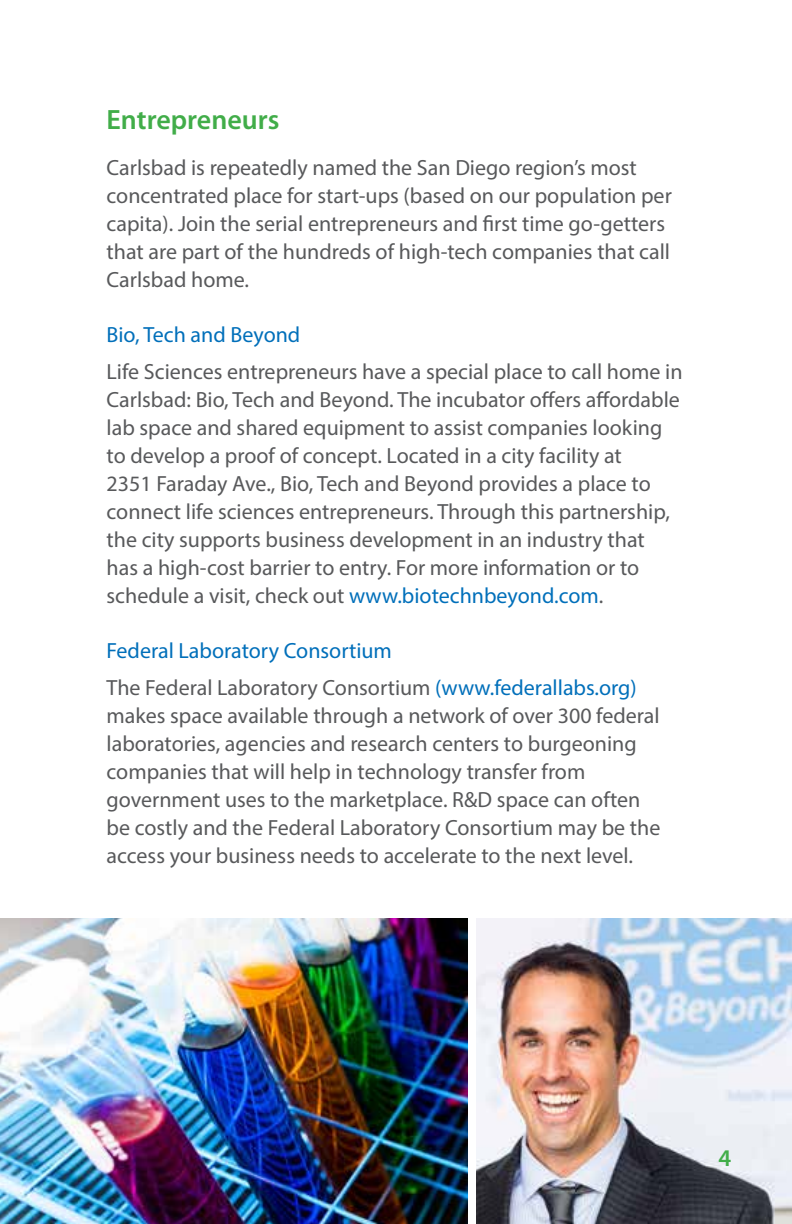
<style>
.page{position:relative;width:792px;height:1224px;background:#fff}
.page>*{position:absolute;margin:0;border:0;box-sizing:border-box;transform-origin:0 0}
.t1{font:600 28px "Myriad Pro";color:#41ad49}
.t2{font:600 24px "Myriad Pro";color:#41ad49}
.t3{font:22px/28px "Myriad Pro";color:#58595b}
.t4{font:22px/37px "Myriad Pro";color:#006fba}
.s1{color:#006fba}
.s2{color:#58595b}
</style>
<div class="page">
<img style="left:0;top:919px;width:468px;height:305px">
<img style="left:477px;top:919px;width:315px;height:305px">
<p class="t1" style="left:107px;top:102px;width:174px">Entrepreneurs</p>
<p class="t3" style="left:107px;top:153px;width:567px">Carlsbad is repeatedly named the San Diego region’s most concentrated place for start-ups (based on our population per capita). Join the serial entrepreneurs and first time go-getters that are part of the hundreds of high-tech companies that call Carlsbad home.</p>
<p class="t4" style="left:107px;top:316px;width:195px">Bio, Tech and Beyond</p>
<p class="t3" style="left:107px;top:357px;width:578px">Life Sciences entrepreneurs have a special place to call home in Carlsbad: Bio, Tech and Beyond. The incubator offers affordable lab space and shared equipment to assist companies looking to develop a proof of concept. Located in a city facility at<br>2351 Faraday Ave., Bio, Tech and Beyond provides a place to connect life sciences entrepreneurs. Through this partnership, the city supports business development in an industry that<br>has a high-cost barrier to entry. For more information or to schedule a visit, check out <span class="s1">www.biotechnbeyond.com</span>.</p>
<p class="t4" style="left:107px;top:632px;width:532px">Federal Laboratory Consortium<br><span class="s2">The Federal Laboratory Consortium</span> (www.federallabs.org)</p>
<p class="t3" style="left:107px;top:701px;width:555px">makes space available through a network of over 300 federal laboratories, agencies and research centers to burgeoning companies that will help in technology transfer from government uses to the marketplace. R&amp;D space can often be costly and the Federal Laboratory Consortium may be the access your business needs to accelerate to the next level.</p>
<p class="t2" style="left:719px;top:1142px;width:14px">4</p>
</div>
